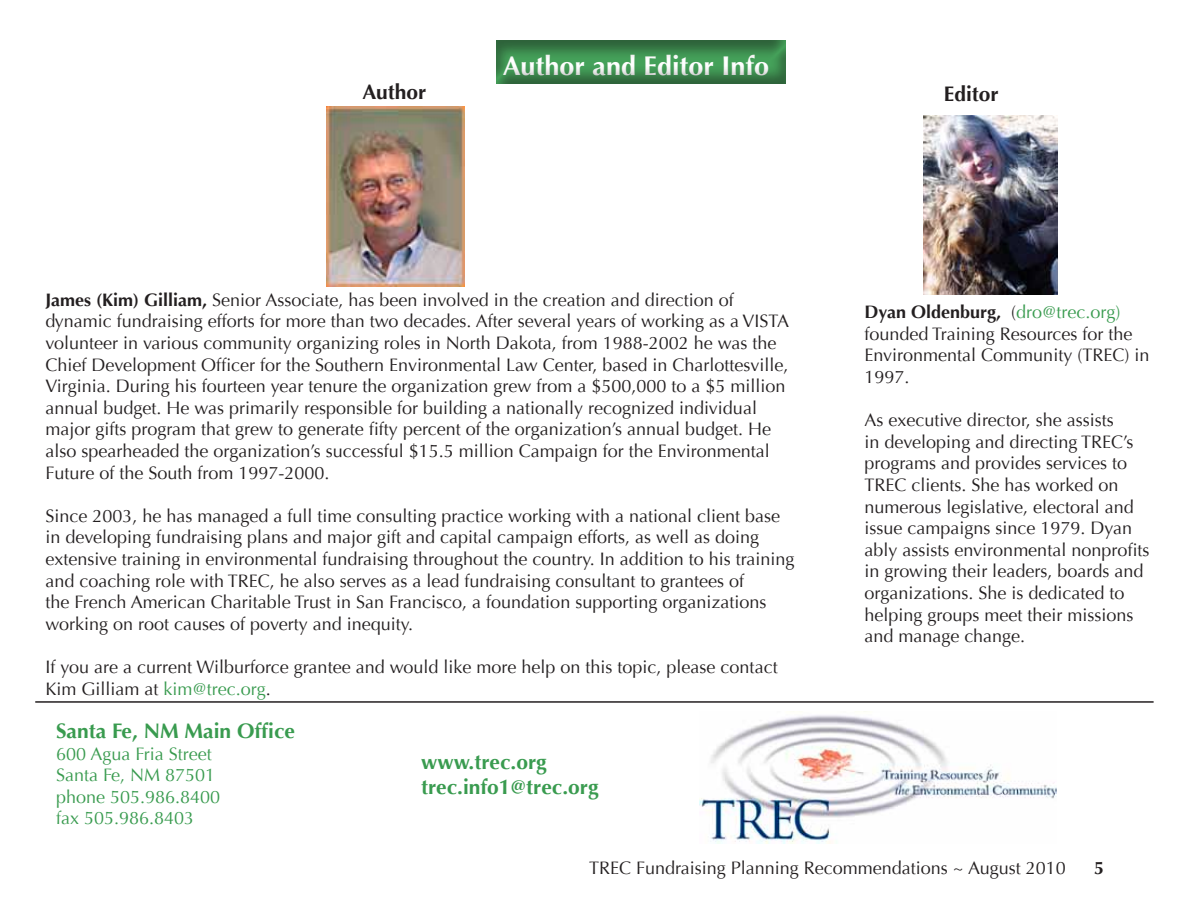
<style>
.page{position:relative;width:1188px;height:918px;background:#fff}
.page>*{position:absolute;margin:0;border:0;box-sizing:border-box;transform-origin:0 0}
.t1{font:700 27px "Optima";color:#fff}
.t2{font:700 21px/25.2px "Optima";color:#399b4f}
.t3{font:700 21px "Optima";color:#231f20}
.t4{font:18px/21.6px "Optima";color:#231f20}
.t5{font:18px/21.6px "Optima";color:#399b4f}
.t6{font:700 18px "Optima";color:#231f20}
.s1{font-weight:700}
.s2{color:#399b4f}
</style>
<div class="page">
<img style="left:700px;top:715px;width:356px;height:128px">
<hr style="left:35px;top:701px;width:1119px;height:2px;background:#231f20">
<div style="left:492px;top:39px;width:305px;height:45px;background:#231f20;opacity:.5"></div>
<img style="left:923px;top:115px;width:135px;height:180px">
<img style="left:327px;top:107px;width:138px;height:180px">
<h1 class="t1" style="left:503px;top:50px;width:268px">Author and Editor Info</h1>
<p class="t3" style="left:362px;top:80px;width:65px">Author</p>
<p class="t3" style="left:944px;top:81px;width:56px">Editor</p>
<p class="t4" style="left:45px;top:289px;width:745px"><span class="s1">James (Kim) Gilliam,</span> Senior Associate, has been involved in the creation and direction of dynamic fundraising efforts for more than two decades. After several years of working as a VISTA volunteer in various community organizing roles in North Dakota, from 1988-2002 he was the Chief Development Officer for the Southern Environmental Law Center, based in Charlottesville, Virginia. During his fourteen year tenure the organization grew from a $500,000 to a $5 million annual budget. He was primarily responsible for building a nationally recognized individual major gifts program that grew to generate fifty percent of the organization’s annual budget. He also spearheaded the organization’s successful $15.5 million Campaign for the Environmental Future of the South from 1997-2000.</p>
<p class="t4" style="left:45px;top:505px;width:751px">Since 2003, he has managed a full time consulting practice working with a national client base in developing fundraising plans and major gift and capital campaign efforts, as well as doing extensive training in environmental fundraising throughout the country. In addition to his training and coaching role with TREC, he also serves as a lead fundraising consultant to grantees of<br>the French American Charitable Trust in San Francisco, a foundation supporting organizations working on root causes of poverty and inequity.</p>
<p class="t4" style="left:45px;top:656px;width:734px">If you are a current Wilburforce grantee and would like more help on this topic, please contact<br>Kim Gilliam at <span class="s2">kim@trec.org</span>.</p>
<p class="t2" style="left:56px;top:719px;width:241px">Santa Fe, NM Main Office</p>
<p class="t5" style="left:56px;top:743px;width:166px">600 Agua Fria Street<br>Santa Fe, NM 87501 phone 505.986.8400 fax 505.986.8403</p>
<p class="t2" style="left:421px;top:750px;width:179px">www.trec.org trec.info1@trec.org</p>
<p class="t4" style="left:864px;top:301px;width:286px"><span class="s1">Dyan Oldenburg,</span> (<span class="s2">dro@trec.org) </span>founded Training Resources for the<br>Environmental Community (TREC) in<br>1997.</p>
<p class="t4" style="left:864px;top:409px;width:286px">As executive director, she assists<br>in developing and directing TREC’s programs and provides services to TREC clients. She has worked on numerous legislative, electoral and issue campaigns since 1979. Dyan ably assists environmental nonprofits in growing their leaders, boards and organizations. She is dedicated to helping groups meet their missions and manage change.</p>
<p class="t4" style="left:589px;top:857px;width:478px">TREC Fundraising Planning Recommendations ~ August 2010</p>
<p class="t6" style="left:1094px;top:857px;width:12px">5</p>
</div>
